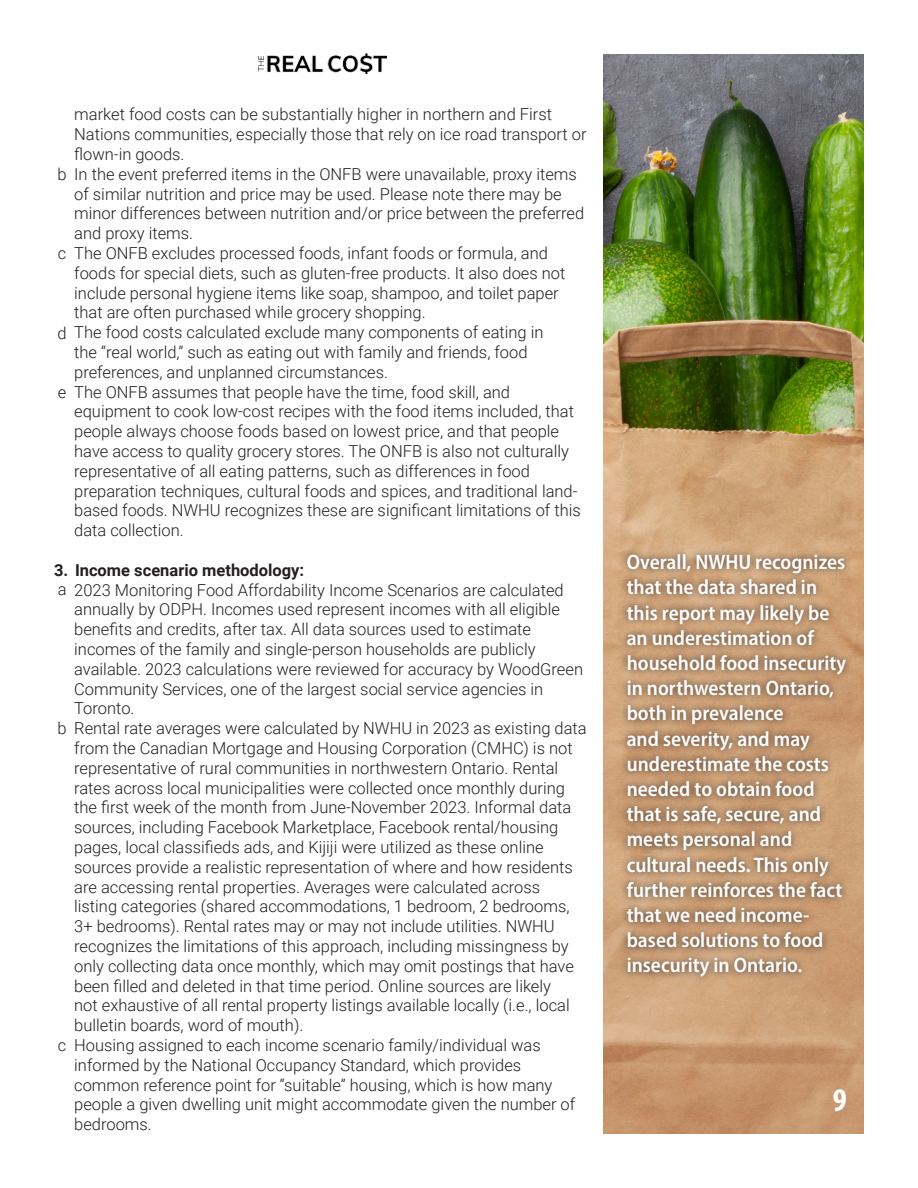
<style>
.page{position:relative;width:918px;height:1188px;background:#fff}
.page>*{position:absolute;margin:0;border:0;box-sizing:border-box;transform-origin:0 0}
.t1{font:33px "Myriad Variable Concept";color:#fff}
.t2{font:21px/25.2px "Myriad Variable Concept";color:#fff}
.t3{font:300 16.5px/19.8px "Roboto";color:#231f20}
.t4{font:700 16.5px "Roboto";color:#231f20}
</style>
<div class="page">
<img style="left:603px;top:54px;width:261px;height:1080px">
<div style="left:619px;top:547px;width:234px;height:437px;background:#231f20;opacity:.82"></div>
<img style="left:258px;top:54px;width:128px;height:20px">
<p class="t3" style="left:74px;top:104px;width:514px">market food costs can be substantially higher in northern and First<br>Nations communities, especially those that rely on ice road transport or flown-in goods.</p>
<p class="t3" style="left:74px;top:163px;width:512px">In the event preferred items in the ONFB were unavailable, proxy items of similar nutrition and price may be used. Please note there may be minor differences between nutrition and/or price between the preferred and proxy items.</p>
<p class="t3" style="left:74px;top:243px;width:493px">The ONFB excludes processed foods, infant foods or formula, and foods for special diets, such as gluten-free products. It also does not include personal hygiene items like soap, shampoo, and toilet paper that are often purchased while grocery shopping.</p>
<p class="t3" style="left:74px;top:322px;width:471px">The food costs calculated exclude many components of eating in the “real world,” such as eating out with family and friends, food preferences, and unplanned circumstances.</p>
<p class="t3" style="left:74px;top:381px;width:508px">The ONFB assumes that people have the time, food skill, and equipment to cook low-cost recipes with the food items included, that people always choose foods based on lowest price, and that people have access to quality grocery stores. The ONFB is also not culturally representative of all eating patterns, such as differences in food preparation techniques, cultural foods and spices, and traditional land&shy;based foods. NWHU recognizes these are significant limitations of this data collection.</p>
<p class="t4" style="left:54px;top:558px;width:252px">3. Income scenario methodology:</p>
<p class="t3" style="left:74px;top:579px;width:510px">2023 Monitoring Food Affordability Income Scenarios are calculated annually by ODPH. Incomes used represent incomes with all eligible benefits and credits, after tax. All data sources used to estimate incomes of the family and single-person households are publicly available. 2023 calculations were reviewed for accuracy by WoodGreen Community Services, one of the largest social service agencies in Toronto.</p>
<p class="t3" style="left:74px;top:718px;width:514px">Rental rate averages were calculated by NWHU in 2023 as existing data from the Canadian Mortgage and Housing Corporation (CMHC) is not representative of rural communities in northwestern Ontario. Rental rates across local municipalities were collected once monthly during the first week of the month from June-November 2023. Informal data sources, including Facebook Marketplace, Facebook rental/housing pages, local classifieds ads, and Kijiji were utilized as these online sources provide a realistic representation of where and how residents are accessing rental properties. Averages were calculated across listing categories (shared accommodations, 1 bedroom, 2 bedrooms, 3+ bedrooms). Rental rates may or may not include utilities. NWHU recognizes the limitations of this approach, including missingness by only collecting data once monthly, which may omit postings that have been filled and deleted in that time period. Online sources are likely<br>not exhaustive of all rental property listings available locally (i.e., local bulletin boards, word of mouth).</p>
<p class="t3" style="left:74px;top:1035px;width:503px">Housing assigned to each income scenario family/individual was informed by the National Occupancy Standard, which provides common reference point for “suitable” housing, which is how many people a given dwelling unit might accommodate given the number of bedrooms.</p>
<p class="t3" style="left:58px;top:164px;width:11px">b</p>
<p class="t3" style="left:58px;top:243px;width:10px">c</p>
<p class="t3" style="left:58px;top:322px;width:11px">d</p>
<p class="t3" style="left:58px;top:382px;width:10px">e</p>
<p class="t3" style="left:58px;top:579px;width:10px">a</p>
<p class="t3" style="left:58px;top:718px;width:11px">b</p>
<p class="t3" style="left:58px;top:1034px;width:10px">c</p>
<p class="t2" style="left:627px;top:550px;width:221px">Overall, NWHU recognizes that the data shared in this report may likely be an underestimation of household food insecurity in northwestern Ontario, both in prevalence<br>and severity, and may underestimate the costs needed to obtain food that is safe, secure, and meets personal and cultural needs. This only further reinforces the fact that we need income&shy;based solutions to food insecurity in Ontario.</p>
<p class="t1" style="left:833px;top:1081px;width:16px">9</p>
</div>
